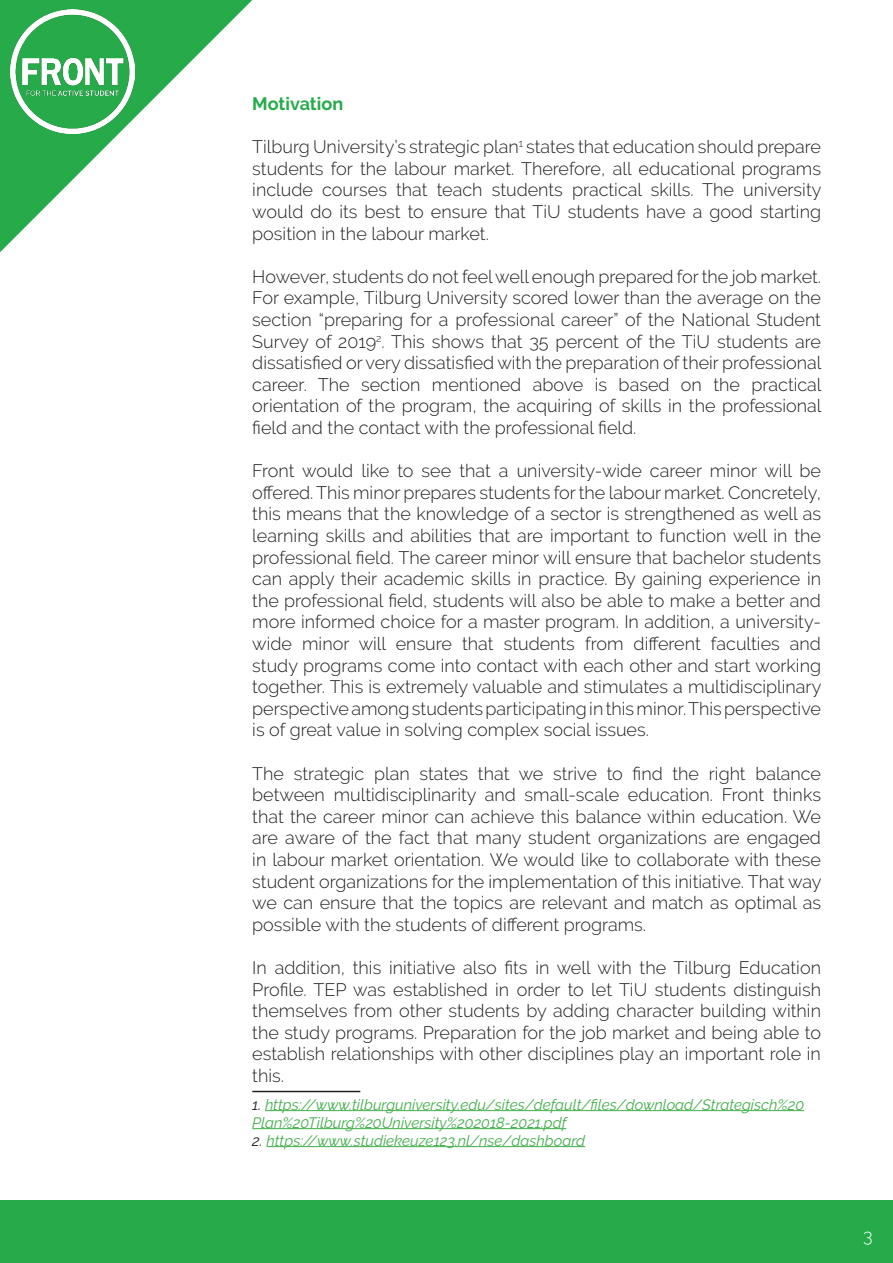
<style>
.page{position:relative;width:893px;height:1263px;background:#fff}
.page>*{position:absolute;margin:0;border:0;box-sizing:border-box;transform-origin:0 0}
.t1{font:300 18px/21.6px "Raleway";color:#231f20;text-align:justify}
.t2{font:700 18px "Raleway";color:#26aa4a}
.t3{font:300 18px "Raleway";color:#fff}
.t4{font:italic 15px/18px "Raleway";color:#40ae49}
.s1{color:#231f20}
</style>
<div class="page">
<hr style="left:252px;top:1091px;width:108px;height:1px;background:#231f20">
<hr style="left:265px;top:1110px;width:539px;height:1px;background:#40ae49">
<hr style="left:252px;top:1128px;width:314px;height:1px;background:#40ae49">
<hr style="left:267px;top:1146px;width:318px;height:1px;background:#40ae49">
<div style="left:0;top:1200px;width:893px;height:63px;background:#26aa4a"></div>
<svg style="left:0;top:0;width:252px;height:252px"></svg>
<img style="left:11px;top:10px;width:124px;height:124px">
<p class="t2" style="left:252px;top:93px;width:92px">Motivation</p>
<p class="t1" style="left:252px;top:136px;width:571px">Tilburg University’s strategic plan<sup>1</sup> states that education should prepare students for the labour market. Therefore, all educational programs include courses that teach students practical skills. The university would do its best to ensure that TiU students have a good starting position in the labour market.</p>
<p class="t1" style="left:252px;top:266px;width:571px">However, students do not feel well enough prepared for the job market.<br>For example, Tilburg University scored lower than the average on the section “preparing for a professional career” of the National Student Survey of 2019<sup>2</sup>. This shows that 35 percent of the TiU students are dissatisfied or very dissatisfied with the preparation of their professional career. The section mentioned above is based on the practical orientation of the program, the acquiring of skills in the professional field and the contact with the professional field.</p>
<p class="t1" style="left:252px;top:460px;width:571px">Front would like to see that a university-wide career minor will be offered. This minor prepares students for the labour market. Concretely, this means that the knowledge of a sector is strengthened as well as learning skills and abilities that are important to function well in the professional field. The career minor will ensure that bachelor students can apply their academic skills in practice. By gaining experience in the professional field, students will also be able to make a better and more informed choice for a master program. In addition, a university&shy;wide minor will ensure that students from different faculties and study programs come into contact with each other and start working together. This is extremely valuable and stimulates a multidisciplinary perspective among students participating in this minor. This perspective is of great value in solving complex social issues.</p>
<p class="t1" style="left:252px;top:762px;width:571px">The strategic plan states that we strive to find the right balance between multidisciplinarity and small-scale education. Front thinks that the career minor can achieve this balance within education. We are aware of the fact that many student organizations are engaged in labour market orientation. We would like to collaborate with these student organizations for the implementation of this initiative. That way we can ensure that the topics are relevant and match as optimal as possible with the students of different programs.</p>
<p class="t1" style="left:252px;top:957px;width:570px">In addition, this initiative also fits in well with the Tilburg Education Profile. TEP was established in order to let TiU students distinguish themselves from other students by adding character building within the study programs. Preparation for the job market and being able to establish relationships with other disciplines play an important role in this.</p>
<p class="t4" style="left:252px;top:1095px;width:553px"><span class="s1">1.</span> https://www.tilburguniversity.edu/sites/default/files/download/Strategisch%20<br>Plan%20Tilburg%20University%202018-2021.pdf</p>
<p class="t4" style="left:252px;top:1131px;width:334px"><span class="s1">2.</span> https://www.studiekeuze123.nl/nse/dashboard</p>
<p class="t3" style="left:863px;top:1225px;width:19px">32</p>
</div>
